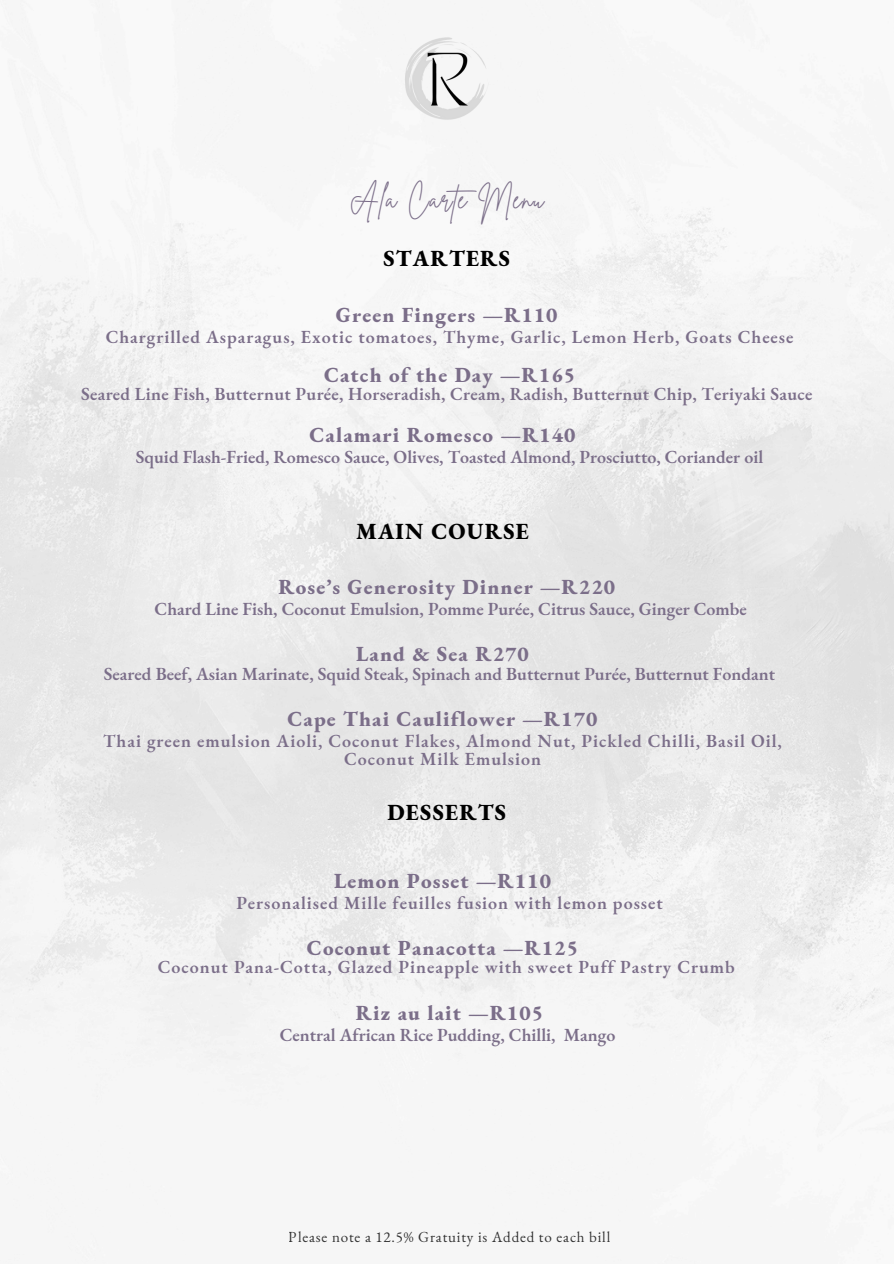
<style>
.page{position:relative;width:894px;height:1264px;background:#fff}
.page>*{position:absolute;margin:0;border:0;box-sizing:border-box;transform-origin:0 0}
.t1{font:27px "Brittany Signature";letter-spacing:.055em;color:#7b6e89}
.t2{font:800 22.5px "EB Garamond";letter-spacing:.055em;color:#000}
.t3{font:800 21px "EB Garamond";letter-spacing:.055em;color:#7b6e89}
.t4{font:600 18px "EB Garamond";letter-spacing:.015em;color:#7b6e89}
.t5{font:600 18px/18px "EB Garamond";letter-spacing:.055em;color:#7b6e89;text-align:center}
.t6{font:15px "EB Garamond";letter-spacing:.055em;color:#000}
</style>
<div class="page">
<img style="left:0;top:0;width:893px;height:1263px">
<img style="left:381px;top:14px;width:131px;height:131px">
<h3 class="t1" style="left:350px;top:181px;width:195px">Ala Carte Menu</h3>
<p class="t2" style="left:383px;top:243px;width:128px">STARTERS</p>
<h3 class="t3" style="left:336px;top:300px;width:223px">Green Fingers —R110</h3>
<h4 class="t3" style="left:324px;top:360px;width:252px">Catch of the Day —R165</h4>
<h3 class="t4" style="left:81px;top:382px;width:732px">Seared Line Fish, Butternut Purée, Horseradish, Cream, Radish, Butternut Chip, Teriyaki Sauce</h3>
<h3 class="t5" style="left:106px;top:327px;width:689px">Chargrilled Asparagus, Exotic tomatoes, Thyme, Garlic, Lemon Herb, Goats Cheese</h3>
<h4 class="t3" style="left:309px;top:421px;width:267px">Calamari Romesco —R140</h4>
<h4 class="t4" style="left:136px;top:445px;width:628px">Squid Flash-Fried, Romesco Sauce, Olives, Toasted Almond, Prosciutto, Coriander oil</h4>
<h1 class="t2" style="left:356px;top:516px;width:174px">MAIN COURSE</h1>
<p class="t3" style="left:278px;top:572px;width:338px">Rose’s Generosity Dinner —R220</p>
<h2 class="t4" style="left:154px;top:596px;width:593px">Chard Line Fish, Coconut Emulsion, Pomme Purée, Citrus Sauce, Ginger Combe</h2>
<h3 class="t3" style="left:356px;top:639px;width:174px">Land &amp; Sea R270</h3>
<p class="t4" style="left:104px;top:661px;width:672px">Seared Beef, Asian Marinate, Squid Steak, Spinach and Butternut Purée, Butternut Fondant</p>
<h3 class="t3" style="left:287px;top:704px;width:311px">Cape Thai Cauliflower —R170</h3>
<p class="t5" style="left:103px;top:731px;width:680px">Thai green emulsion Aioli, Coconut Flakes, Almond Nut, Pickled Chilli, Basil Oil,<br>Coconut Milk Emulsion</p>
<h2 class="t2" style="left:387px;top:797px;width:120px">DESSERTS</h2>
<h3 class="t3" style="left:334px;top:866px;width:218px">Lemon Posset —R110</h3>
<h4 class="t5" style="left:236px;top:893px;width:428px">Personalised Mille feuilles fusion with lemon posset</h4>
<h2 class="t3" style="left:307px;top:933px;width:272px">Coconut Panacotta —R125</h2>
<h4 class="t5" style="left:158px;top:957px;width:578px">Coconut Pana-Cotta, Glazed Pineapple with sweet Puff Pastry Crumb</h4>
<h3 class="t3" style="left:356px;top:998px;width:189px">Riz au lait —R105</h3>
<h3 class="t4" style="left:280px;top:1022px;width:337px">Central African Rice Pudding, Chilli, Mango</h3>
<p class="t6" style="left:289px;top:1227px;width:323px">Please note a 12.5% Gratuity is Added to each bill</p>
</div>
